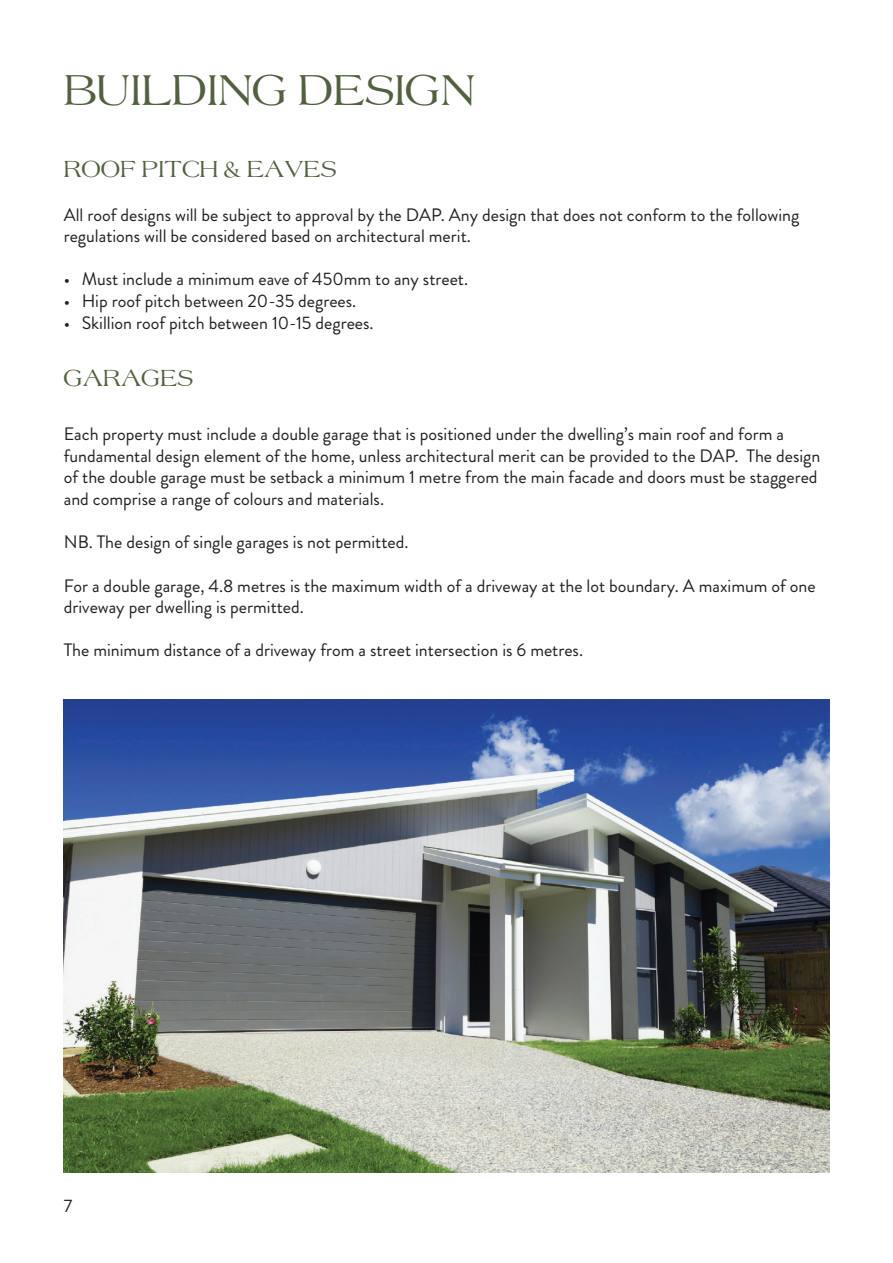
<style>
.page{position:relative;width:893px;height:1263px;background:#fff}
.page>*{position:absolute;margin:0;border:0;box-sizing:border-box;transform-origin:0 0}
.t1{font:39px "Americana";color:#51613e}
.t2{font:21px "Americana";color:#51613e}
.t3{font:18px/21.6px "Brandon Grotesque";color:#231f20}
</style>
<div class="page">
<img style="left:64px;top:699px;width:765px;height:474px">
<h1 class="t1" style="left:64px;top:64px;width:413px">BUILDING DESIGN</h1>
<p class="t2" style="left:64px;top:155px;width:275px">ROOF PITCH &amp; EAVES</p>
<p class="t3" style="left:64px;top:204px;width:737px">All roof designs will be subject to approval by the DAP. Any design that does not conform to the following regulations will be considered based on architectural merit.</p>
<p class="t3" style="left:64px;top:269px;width:406px">• Must include a minimum eave of 450mm to any street.</p>
<p class="t3" style="left:64px;top:290px;width:294px">• Hip roof pitch between 20-35 degrees.</p>
<p class="t3" style="left:64px;top:312px;width:311px">• Skillion roof pitch between 10-15 degrees.</p>
<p class="t2" style="left:64px;top:364px;width:131px">GARAGES</p>
<p class="t3" style="left:64px;top:424px;width:758px">Each property must include a double garage that is positioned under the dwelling’s main roof and form a fundamental design element of the home, unless architectural merit can be provided to the DAP. The design of the double garage must be setback a minimum 1 metre from the main facade and doors must be staggered and comprise a range of colours and materials.</p>
<p class="t3" style="left:64px;top:532px;width:346px">NB. The design of single garages is not permitted.</p>
<p class="t3" style="left:64px;top:575px;width:753px">For a double garage, 4.8 metres is the maximum width of a driveway at the lot boundary. A maximum of one driveway per dwelling is permitted.</p>
<p class="t3" style="left:64px;top:640px;width:521px">The minimum distance of a driveway from a street intersection is 6 metres.</p>
<p class="t3" style="left:64px;top:1195px;width:10px">7</p>
</div>
